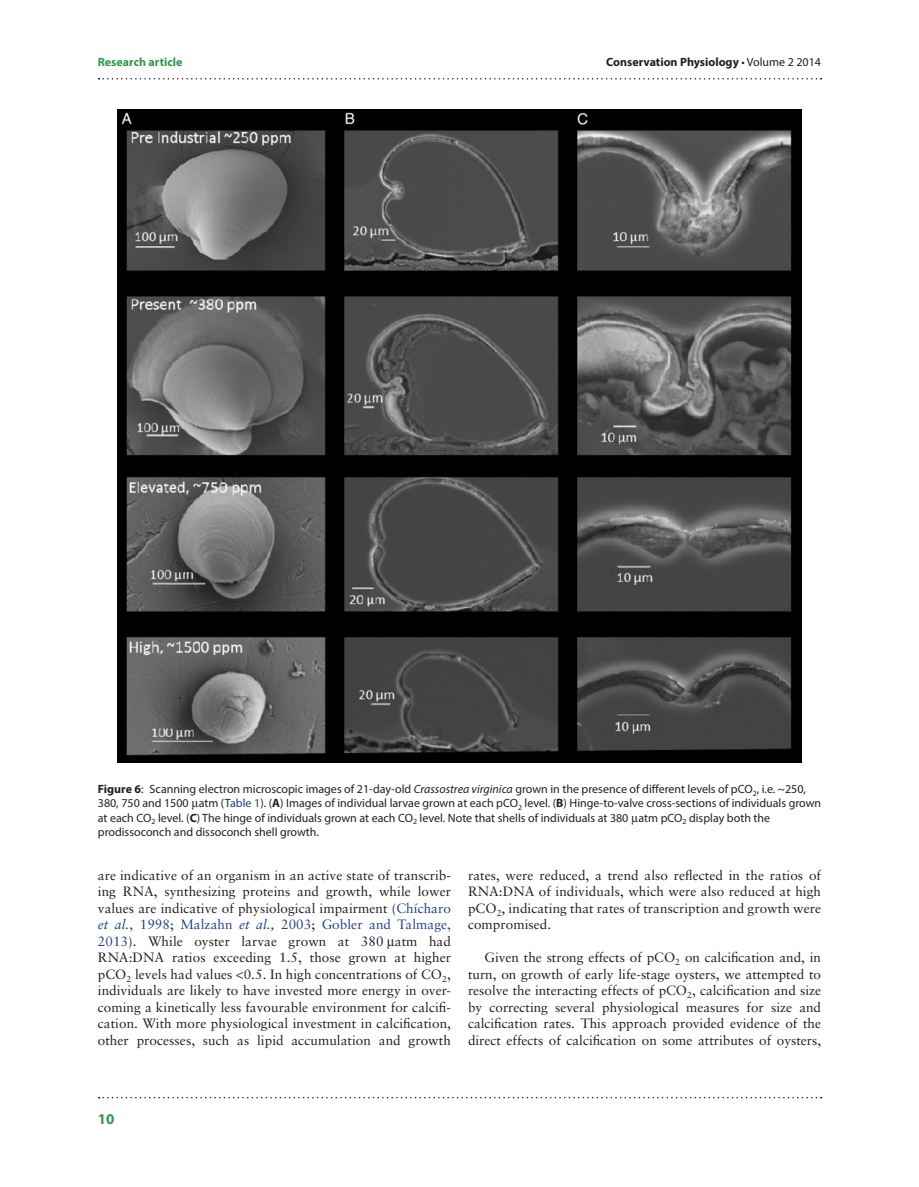
<style>
.page{position:relative;width:919px;height:1187px;background:#fff}
.page>*{position:absolute;margin:0;border:0;box-sizing:border-box;transform-origin:0 0}
.t1{font:700 15px "Myriad Pro";color:#33964c}
.t2{font:13.5px/16.5px "Sabon";letter-spacing:.005em;color:#231f20;text-align:justify}
.t3{font:12px/14.4px "Myriad Pro";color:#231f20}
.t4{font:700 12px "Myriad Pro";color:#231f20}
.t5{font:700 12px "Myriad Pro";color:#33964c}
.s1{font-weight:400}
.s2{font-weight:700}
.s3{font-style:italic}
.s4{color:#253f8e}
.s5{font-style:italic;color:#253f8e}
</style>
<div class="page">
<svg style="left:99px;top:78px;width:722px;height:1px"></svg>
<svg style="left:99px;top:1096px;width:722px;height:2px"></svg>
<img style="left:117px;top:110px;width:684px;height:652px">
<p class="t5" style="left:98px;top:54px;width:86px">Research article</p>
<p class="t4" style="left:606px;top:54px;width:216px">Conservation Physiology <span class="s1">• Volume 2 2014</span></p>
<p class="t3" style="left:98px;top:781px;width:724px"><span class="s2">Figure 6</span>: Scanning electron microscopic images of 21-day-old <span class="s3">Crassostrea virginica</span> grown in the presence of different levels of pCO<sub>2</sub>, i.e. ~250, 380, 750 and 1500 atm (T<span class="s4">able 1</span>). (<span class="s2">A</span>) Images of individual larvae grown at each pCO<sub>2</sub> level. (<span class="s2">B</span>) Hinge-to-valve cross-sections of individuals grown at each CO<sub>2</sub> level. (<span class="s2">C</span>) The hinge of individuals grown at each CO<sub>2</sub> level. Note that shells of individuals at 380 atm pCO<sub>2</sub> display both the prodissoconch and dissoconch shell growth.</p>
<p class="t2" style="left:98px;top:866px;width:354px">are indicative of an organism in an active state of transcrib&shy;ing RNA, synthesizing proteins and growth, while lower values are indicative of physiological impairment (<span class="s4">Chícharo </span><span class="s5">et al.</span><span class="s4">, 1998</span>; <span class="s4">Malzahn</span> <span class="s5">et al.</span><span class="s3">,</span> <span class="s4">2003</span>; <span class="s4">Gobler and Talmage, 2013</span>). While oyster larvae grown at 380 atm had RNA:DNA ratios exceeding 1.5, those grown at higher pCO<sub>2</sub> levels had values 0.5. In high concentrations of CO<sub>2</sub>, individuals are likely to have invested more energy in over&shy;coming a kinetically less favourable environment for calcifi&shy;cation. With more physiological investment in calcification, other processes, such as lipid accumulation and growth</p>
<p class="t2" style="left:468px;top:866px;width:354px">rates, were reduced, a trend also reflected in the ratios of RNA:DNA of individuals, which were also reduced at high pCO<sub>2</sub>, indicating that rates of transcription and growth were compromised.</p>
<p class="t2" style="left:468px;top:948px;width:354px;text-indent:16px">Given the strong effects of pCO<sub>2</sub> on calcification and, in turn, on growth of early life-stage oysters, we attempted to resolve the interacting effects of pCO<sub>2</sub>, calcification and size by correcting several physiological measures for size and calcification rates. This approach provided evidence of the direct effects of calcification on some attributes of oysters,</p>
<p class="t1" style="left:98px;top:1108px;width:18px">10</p>
</div>
